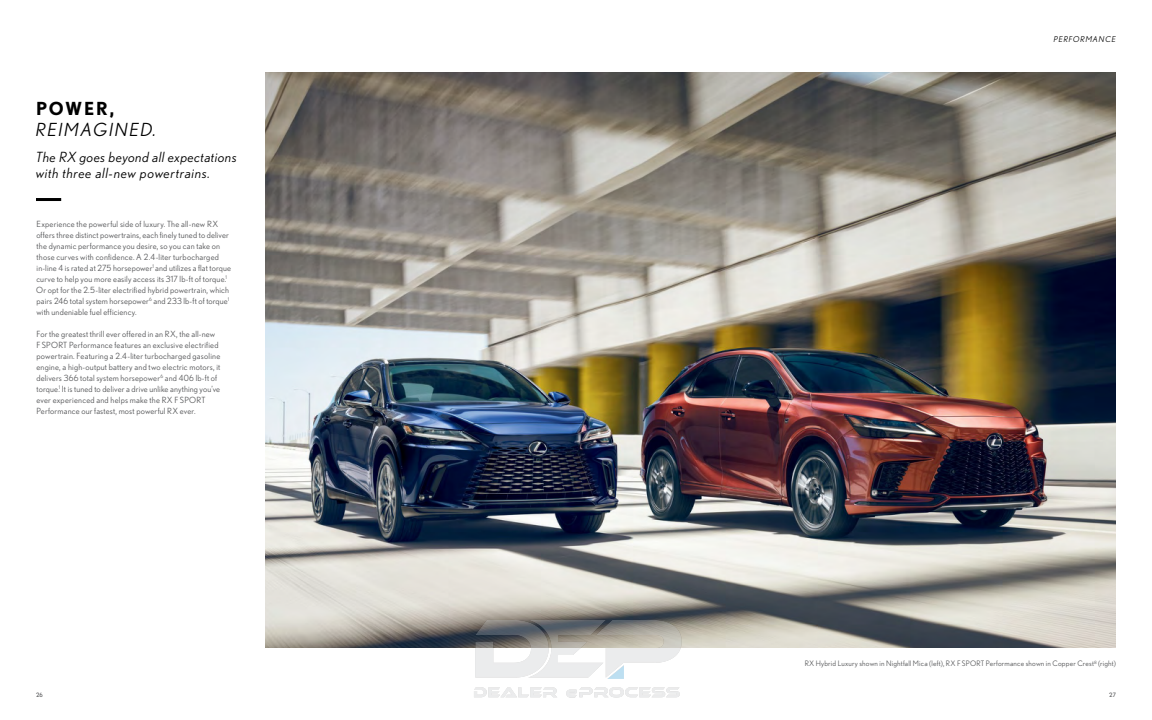
<style>
.page{position:relative;width:1152px;height:720px;background:#fff}
.page>*{position:absolute;margin:0;border:0;box-sizing:border-box;transform-origin:0 0}
.Medium_Subhead__Ital{font:italic 18px "Nobel";letter-spacing:.1em;color:#000}
.Medium_Headline{font:700 18px "Nobel";letter-spacing:.1em;color:#000}
.Medium_Subhead_2__It{font:italic 14px/16px "Nobel";letter-spacing:.035em;color:#000}
.Body_Copy_80K{font:8.5px/11px "Nobel";letter-spacing:.02em;color:#58595b}
.Section_Head{font:italic 8px "Nobel";letter-spacing:.1em;color:#000}
.Cutline{font:7.5px "Nobel";letter-spacing:.025em;color:#58595b}
.t1{font:6px "Nobel";color:#58595b}
</style>
<div class="page">
<img style="left:266px;top:72px;width:850px;height:576px">
<hr style="left:36px;top:198px;width:25px;height:3px;background:#000">
<img style="left:461px;top:599px;width:230px;height:99px">
<p class="Medium_Headline" style="left:36px;top:97px;width:80px">POWER,</p>
<p class="Medium_Subhead__Ital" style="left:36px;top:118px;width:122px">REIMAGINED.</p>
<p class="Medium_Subhead_2__It" style="left:36px;top:149px;width:202px">The RX goes beyond all expectations with three all-new powertrains.</p>
<p class="Body_Copy_80K" style="left:36px;top:218px;width:196px">Experience the powerful side of luxury. The all-new RX offers three distinct powertrains, each finely tuned to deliver the dynamic performance you desire, so you can take on those curves with confidence. A 2.4-liter turbocharged in-line 4 is rated at 275 horsepower<sup>1</sup> and utilizes a flat torque curve to help you more easily access its 317 lb-ft of torque.<sup>1<br></sup>Or opt for the 2.5-liter electrified hybrid powertrain, which pairs 246 total system horsepower<sup>6</sup> and 233 lb-ft of torque<sup>1 </sup>with undeniable fuel efficiency.</p>
<p class="Body_Copy_80K" style="left:36px;top:328px;width:186px">For the greatest thrill ever offered in an RX, the all-new F SPORT Performance features an exclusive electrified powertrain. Featuring a 2.4-liter turbocharged gasoline engine, a high-output battery and two electric motors, it delivers 366 total system horsepower<sup>6</sup> and 406 lb-ft of torque.<sup>1</sup> It is tuned to deliver a drive unlike anything you’ve ever experienced and helps make the RX F SPORT Performance our fastest, most powerful RX ever.</p>
<p class="Section_Head" style="left:1054px;top:34px;width:64px">PERFORMANCE</p>
<p class="Cutline" style="left:805px;top:659px;width:313px">RX Hybrid Luxury shown in Nightfall Mica (left), RX F SPORT Performance shown in Copper Crest<sup>8</sup> (right)</p>
<p class="t1" style="left:36px;top:692px;width:8px">26</p>
<p class="t1" style="left:1109px;top:692px;width:8px">27</p>
</div>
